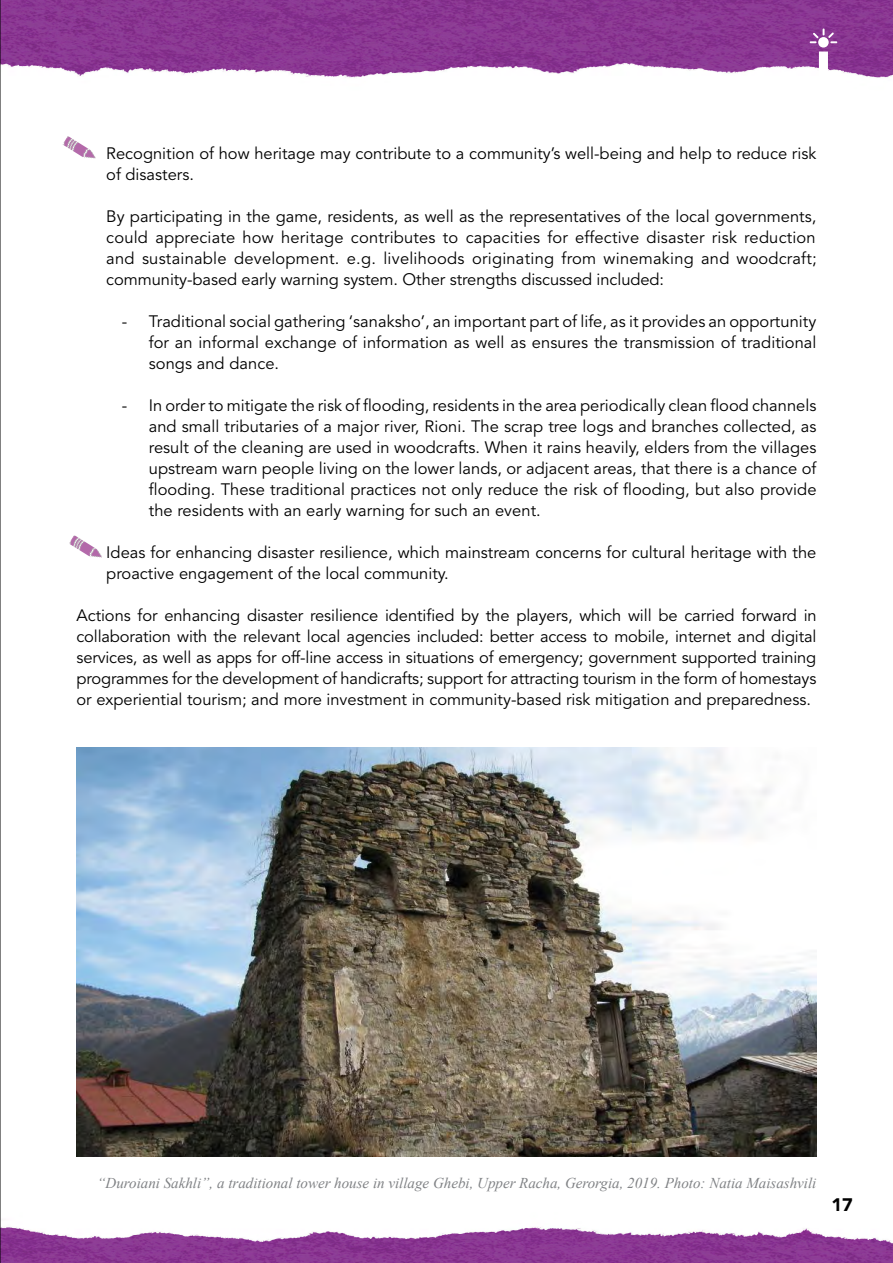
<style>
.page{position:relative;width:893px;height:1263px;background:#fff}
.page>*{position:absolute;margin:0;border:0;box-sizing:border-box;transform-origin:0 0}
.t1{font:900 18px "Avenir LT Std";color:#000}
.t2{font:16.5px/21px "Avenir LT Std";color:#000;text-align:justify}
.t3{font:italic 15px "Times New Roman";color:#808285}
</style>
<div class="page">
<img style="left:1px;top:0;width:892px;height:78px">
<img style="left:1px;top:1227px;width:892px;height:36px">
<svg style="left:810px;top:29px;width:27px;height:49px"></svg>
<img style="left:63px;top:136px;width:33px;height:23px">
<img style="left:77px;top:747px;width:739px;height:410px">
<img style="left:69px;top:535px;width:33px;height:23px">
<hr style="left:0;top:0;width:1px;height:1263px;background:#000">
<p class="t2" style="left:106px;top:143px;width:712px">Recognition of how heritage may contribute to a community’s well-being and help to reduce risk of disasters.</p>
<p class="t2" style="left:106px;top:206px;width:712px">By participating in the game, residents, as well as the representatives of the local governments, could appreciate how heritage contributes to capacities for effective disaster risk reduction and sustainable development. e.g. livelihoods originating from winemaking and woodcraft; community-based early warning system. Other strengths discussed included:</p>
<p class="t2" style="left:149px;top:311px;width:669px;text-indent:-27px">- Traditional social gathering ‘sanaksho’, an important part of life, as it provides an opportunity for an informal exchange of information as well as ensures the transmission of traditional songs and dance.</p>
<p class="t2" style="left:149px;top:395px;width:669px;text-indent:-27px">- In order to mitigate the risk of flooding, residents in the area periodically clean flood channels and small tributaries of a major river, Rioni. The scrap tree logs and branches collected, as result of the cleaning are used in woodcrafts. When it rains heavily, elders from the villages upstream warn people living on the lower lands, or adjacent areas, that there is a chance of flooding. These traditional practices not only reduce the risk of flooding, but also provide the residents with an early warning for such an event.</p>
<p class="t2" style="left:106px;top:542px;width:712px">Ideas for enhancing disaster resilience, which mainstream concerns for cultural heritage with the proactive engagement of the local community.</p>
<p class="t2" style="left:77px;top:605px;width:742px">Actions for enhancing disaster resilience identified by the players, which will be carried forward in collaboration with the relevant local agencies included: better access to mobile, internet and digital services, as well as apps for off-line access in situations of emergency; government supported training programmes for the development of handicrafts; support for attracting tourism in the form of homestays or experiential tourism; and more investment in community-based risk mitigation and preparedness.</p>
<p class="t3" style="left:97px;top:1173px;width:721px">“Duroiani Sakhli”, a traditional tower house in village Ghebi, Upper Racha, Gerorgia, 2019. Photo: Natia Maisashvili</p>
<p class="t1" style="left:831px;top:1194px;width:23px">17</p>
</div>
